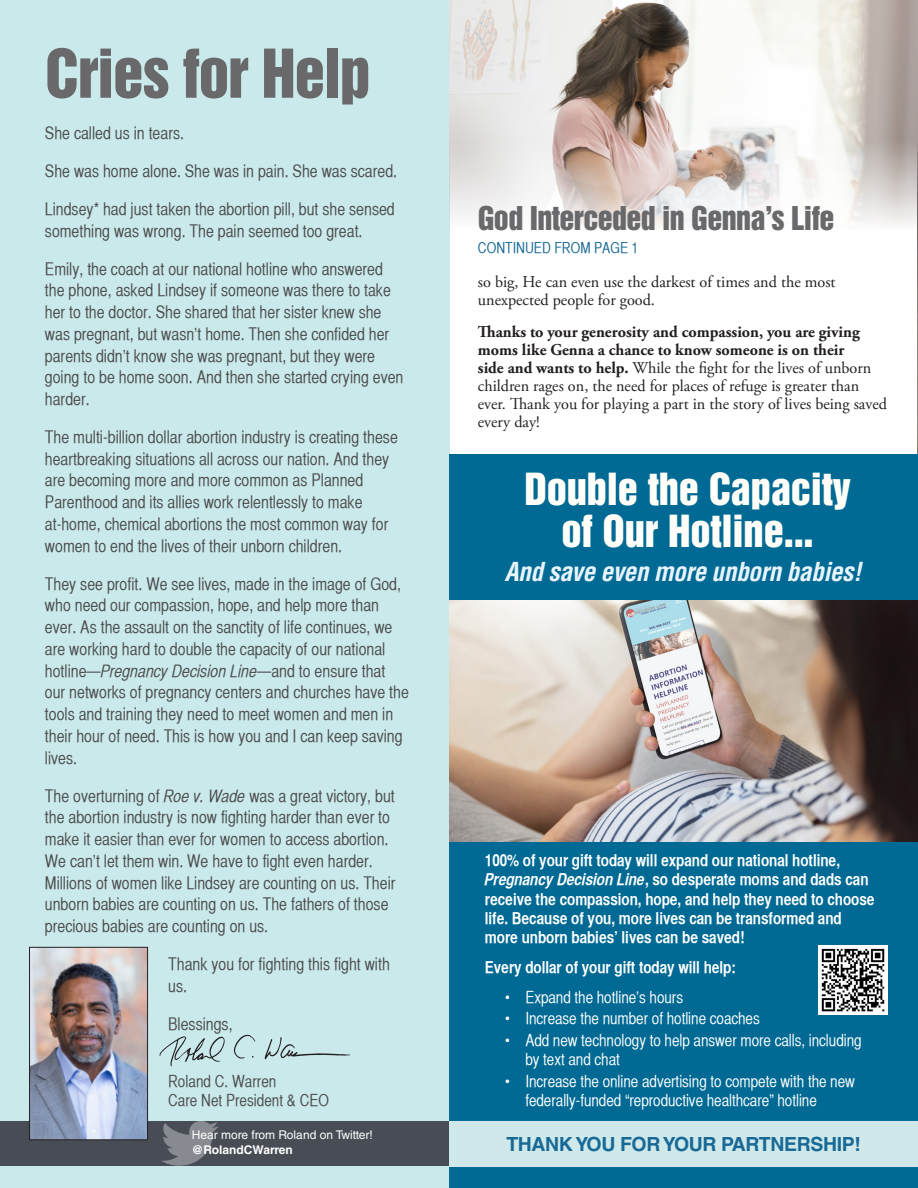
<style>
.page{position:relative;width:918px;height:1188px;background:#fff}
.page>*{position:absolute;margin:0;border:0;box-sizing:border-box;transform-origin:0 0}
.t1{font:61.5px "Helvetica Inserat LT Std";letter-spacing:-.02em;color:#69696c}
.t2{font:40.5px/42px "Helvetica Inserat LT Std";letter-spacing:-.005em;color:#fffef8;text-align:center}
.t3{font:30px "Helvetica Inserat LT Std";letter-spacing:-.02em;color:#69696c}
.t4{font:italic 700 condensed 25.5px "Helvetica LT Std";letter-spacing:-.02em;color:#e8f4fb}
.t5{font:700 19.5px "Helvetica LT Std";letter-spacing:-.02em;color:#186995}
._1H__11__14___1944{font:17.25px/21.8px "Helvetica CY Plain";color:#4b4c4d}
.t6{font:16.5px/18px "Adobe Garamond Pro";color:#231f20}
._1H__11__14___1944-2{font:16.5px/19.2px "Helvetica CY Bold";letter-spacing:-.005em;color:#fff}
.t7{font:16.5px/19.2px "Helvetica CY Plain";letter-spacing:-.005em;color:#fff}
._1H__11__14___1944-3{font:16.5px/18.8px "Helvetica CY Plain";color:#4b4c4d}
.t8{font:15px "Helvetica CY Plain";color:#186995}
.t9{font:12px "Helvetica LT Std";color:#fff}
.t10{font:700 12px "Helvetica LT Std";color:#fff}
.s1{font-family:"Helvetica CY Oblique"}
.s2{font-weight:700}
.s3{font-style:italic}
</style>
<div class="page">
<div style="left:0;top:0;width:449px;height:1188px;background:#cae9ea"></div>
<div style="left:0;top:1121px;width:523px;height:45px;background:#474c55"></div>
<svg style="left:161px;top:1121px;width:58px;height:45px"></svg>
<img style="left:31px;top:949px;width:115px;height:189px">
<div style="left:29px;top:947px;width:119px;height:193px;border:1px solid #231f20"></div>
<svg style="left:159px;top:1036px;width:66px;height:31px"></svg>
<svg style="left:234px;top:1034px;width:21px;height:25px"></svg>
<svg style="left:265px;top:1037px;width:86px;height:22px"></svg>
<img style="left:917px;top:253px;width:1px;height:202px">
<img style="left:449px;top:0;width:469px;height:253px">
<div style="left:449px;top:455px;width:469px;height:733px;background:#006a94"></div>
<img style="left:449px;top:600px;width:469px;height:242px">
<div style="left:449px;top:1121px;width:469px;height:46px;background:#cfe9eb"></div>
<img style="left:819px;top:945px;width:69px;height:69px">
<p class="t1" style="left:45px;top:37px;width:327px">Cries for Help</p>
<p class="_1H__11__14___1944" style="left:45px;top:122px;width:141px">She called us in tears.</p>
<p class="_1H__11__14___1944" style="left:45px;top:160px;width:354px">She was home alone. She was in pain. She was scared.</p>
<p class="_1H__11__14___1944" style="left:45px;top:198px;width:351px">Lindsey* had just taken the abortion pill, but she sensed something was wrong. The pain seemed too great.</p>
<p class="_1H__11__14___1944" style="left:45px;top:258px;width:360px">Emily, the coach at our national hotline who answered the phone, asked Lindsey if someone was there to take her to the doctor. She shared that her sister knew she was pregnant, but wasn’t home. Then she confided her parents didn’t know she was pregnant, but they were going to be home soon. And then she started crying even harder.</p>
<p class="_1H__11__14___1944" style="left:45px;top:426px;width:354px">The multi-billion dollar abortion industry is creating these heartbreaking situations all across our nation. And they are becoming more and more common as Planned Parenthood and its allies work relentlessly to make at-home, chemical abortions the most common way for women to end the lives of their unborn children.</p>
<p class="_1H__11__14___1944" style="left:45px;top:573px;width:366px">They see profit. We see lives, made in the image of God, who need our compassion, hope, and help more than ever. As the assault on the sanctity of life continues, we are working hard to double the capacity of our national hotline—<span class="s1">Pregnancy Decision Line</span>—and to ensure that our networks of pregnancy centers and churches have the tools and training they need to meet women and men in their hour of need. This is how you and I can keep saving lives.</p>
<p class="_1H__11__14___1944" style="left:45px;top:785px;width:352px">The overturning of <span class="s1">Roe v. Wade</span> was a great victory, but the abortion industry is now fighting harder than ever to make it easier than ever for women to access abortion.<br>We can’t let them win. We have to fight even harder.<br>Millions of women like Lindsey are counting on us. Their unborn babies are counting on us. The fathers of those precious babies are counting on us.</p>
<p class="_1H__11__14___1944" style="left:168px;top:953px;width:223px">Thank you for fighting this fight with us.</p>
<p class="_1H__11__14___1944" style="left:168px;top:1013px;width:66px">Blessings,</p>
<p class="_1H__11__14___1944-3" style="left:168px;top:1072px;width:162px">Roland C. Warren<br>Care Net President &amp; CEO</p>
<p class="t9" style="left:192px;top:1128px;width:183px">Hear more from Roland on Twitter!</p>
<p class="t10" style="left:192px;top:1142px;width:103px">@RolandCWarren</p>
<p class="t3" style="left:478px;top:201px;width:358px">God Interceded in Genna’s Life</p>
<p class="t8" style="left:478px;top:239px;width:162px">CONTINUED FROM PAGE 1</p>
<p class="t6" style="left:478px;top:274px;width:359px">so big, He can even use the darkest of times and the most unexpected people for good.</p>
<p class="t6" style="left:478px;top:323px;width:411px"><span class="s2">Thanks to your generosity and compassion, you are giving moms like Genna a chance to know someone is on their<br>side and wants to help.</span> While the fight for the lives of unborn children rages on, the need for places of refuge is greater than ever. Thank you for playing a part in the story of lives being saved every day!</p>
<p class="t2" style="left:524px;top:469px;width:328px">Double the Capacity of Our Hotline...</p>
<p class="t4" style="left:505px;top:556px;width:358px">And save even more unborn babies!</p>
<p class="_1H__11__14___1944-2" style="left:485px;top:851px;width:391px">100% of your gift today will expand our national hotline, <span class="s3">Pregnancy Decision Line</span>, so desperate moms and dads can receive the compassion, hope, and help they need to choose life. Because of you, more lives can be transformed and more unborn babies’ lives can be saved!</p>
<p class="_1H__11__14___1944-2" style="left:485px;top:957px;width:253px">Every dollar of your gift today will help:</p>
<p class="t7" style="left:505px;top:987px;width:180px">• Expand the hotline’s hours</p>
<p class="t7" style="left:505px;top:1009px;width:256px">• Increase the number of hotline coaches</p>
<p class="t7" style="left:525px;top:1031px;width:338px;text-indent:-20px">• Add new technology to help answer more calls, including by text and chat</p>
<p class="t7" style="left:525px;top:1072px;width:331px;text-indent:-20px">• Increase the online advertising to compete with the new federally-funded “reproductive healthcare” hotline</p>
<p class="t5" style="left:506px;top:1132px;width:356px">THANK YOU FOR YOUR PARTNERSHIP!</p>
</div>
